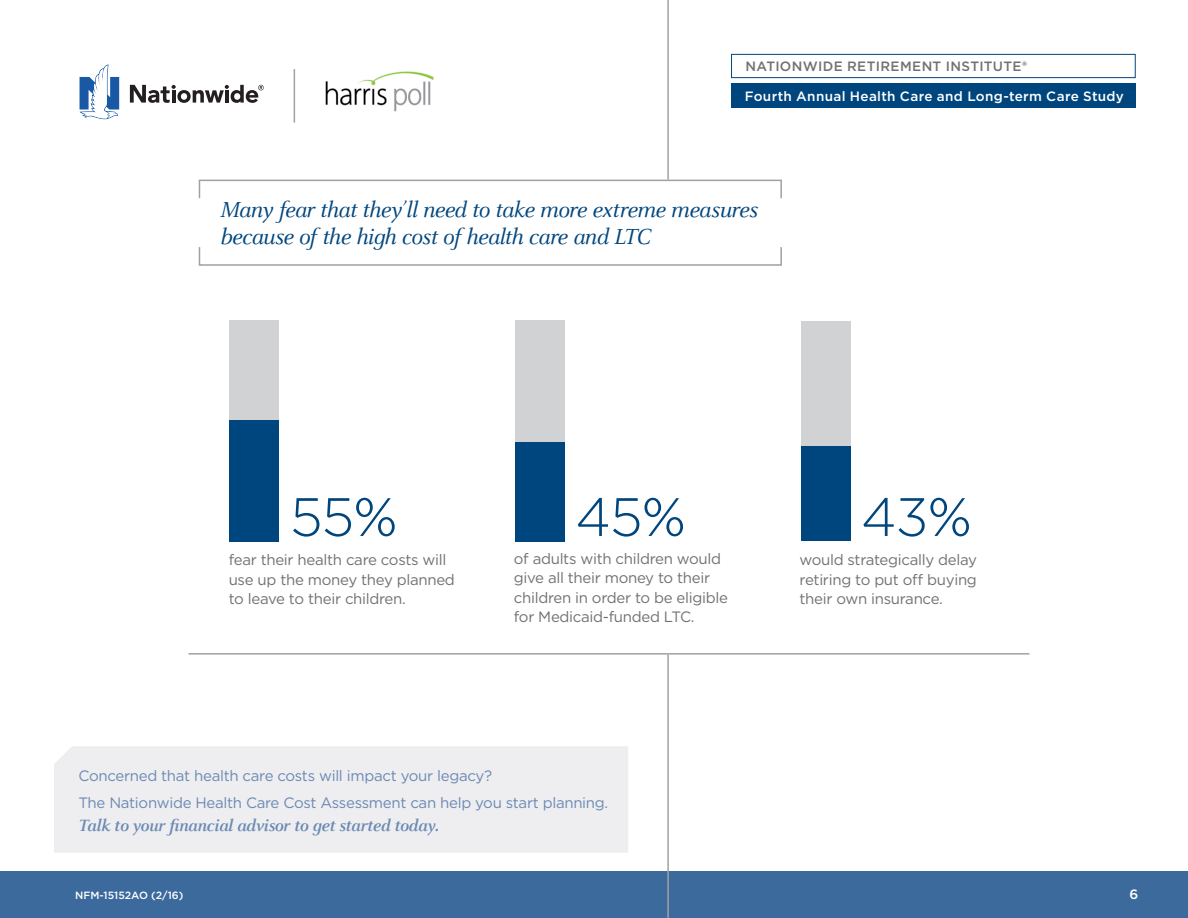
<style>
.page{position:relative;width:1188px;height:918px;background:#fff}
.page>*{position:absolute;margin:0;border:0;box-sizing:border-box;transform-origin:0 0}
.copy{font:300 54px "Gotham";color:#00467e}
.headline_sm{font:italic 24px/27px "Celeste OT";letter-spacing:-.03em;color:#00467e}
.copy-2{font:italic 700 18px "Celeste OT";letter-spacing:-.02em;color:#6b89b4}
.copy-3{font:15px/19.5px "Gotham";letter-spacing:-.02em;color:#717074}
.copy-4{font:15px "Gotham";letter-spacing:-.02em;color:#6b89b4}
.t1{font:500 13.5px "Gotham";letter-spacing:.025em;color:#fff}
.t2{font:500 13.5px "Gotham";letter-spacing:.025em;color:#717074}
.t3{font:500 10.5px "Gotham";color:#fff}
.s1{font-weight:700}
</style>
<div class="page">
<div style="left:0;top:871px;width:1188px;height:47px;background:#3c6a9d"></div>
<svg style="left:198px;top:247px;width:584px;height:19px"></svg>
<svg style="left:198px;top:179px;width:584px;height:20px"></svg>
<img style="left:325px;top:71px;width:109px;height:41px">
<hr style="left:294px;top:69px;width:1px;height:54px;background:#a1a1a5">
<svg style="left:130px;top:85px;width:134px;height:18px"></svg>
<svg style="left:80px;top:65px;width:39px;height:54px"></svg>
<div style="left:515px;top:321px;width:50px;height:121px;background:#d1d2d4"></div>
<div style="left:515px;top:442px;width:50px;height:99px;background:#00467e"></div>
<hr style="left:667px;top:655px;width:2px;height:263px;background:#a1a1a5">
<hr style="left:189px;top:653px;width:840px;height:2px;background:#a1a1a5">
<hr style="left:667px;top:0;width:2px;height:180px;background:#a1a1a5">
<div style="left:229px;top:321px;width:49px;height:99px;background:#d1d2d4"></div>
<div style="left:229px;top:420px;width:49px;height:121px;background:#00467e"></div>
<div style="left:801px;top:321px;width:49px;height:125px;background:#d1d2d4"></div>
<div style="left:801px;top:446px;width:49px;height:95px;background:#00467e"></div>
<div style="left:731px;top:54px;width:405px;height:24px;border:1px solid #00467e"></div>
<div style="left:731px;top:84px;width:405px;height:24px;background:#00467e"></div>
<div style="left:54px;top:746px;width:574px;height:107px;background:#eeeef0"></div>
<p class="t2" style="left:746px;top:58px;width:283px">NATIONWIDE RETIREMENT INSTITUTE<span class="s1">®</span></p>
<p class="t1" style="left:745px;top:87px;width:381px">Fourth Annual Health Care and Long-term Care Study</p>
<p class="headline_sm" style="left:220px;top:196px;width:539px">Many fear that they’ll need to take more extreme measures because of the high cost of health care and LTC</p>
<p class="copy" style="left:290px;top:483px;width:109px">55%</p>
<p class="copy" style="left:575px;top:483px;width:112px">45%</p>
<p class="copy" style="left:861px;top:483px;width:113px">43%</p>
<p class="copy-3" style="left:229px;top:550px;width:228px">fear their health care costs will use up the money they planned to leave to their children.</p>
<p class="copy-3" style="left:514px;top:549px;width:216px">of adults with children would give all their money to their children in order to be eligible for Medicaid-funded LTC.</p>
<p class="copy-3" style="left:800px;top:550px;width:179px;text-align:justify">would strategically delay retiring to put off buying their own insurance.</p>
<p class="copy-4" style="left:78px;top:766px;width:415px">Concerned that health care costs will impact your legacy?</p>
<p class="copy-4" style="left:78px;top:793px;width:531px">The Nationwide Health Care Cost Assessment can help you start planning.</p>
<p class="copy-2" style="left:78px;top:814px;width:362px">Talk to your financial advisor to get started today.</p>
<p class="t3" style="left:75px;top:888px;width:110px">NFM-15152AO (2/16)</p>
<p class="t1" style="left:1130px;top:885px;width:10px">6</p>
</div>
